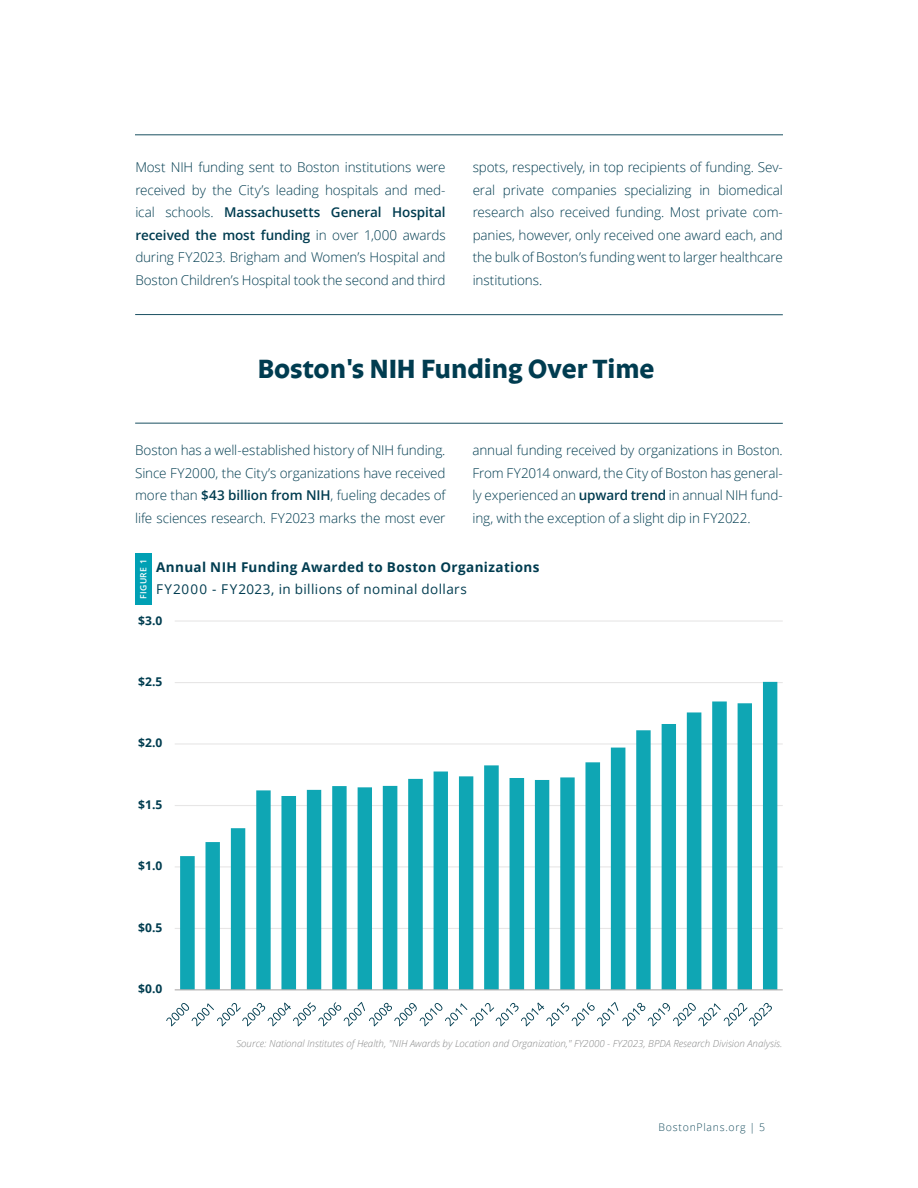
<style>
.page{position:relative;width:918px;height:1188px;background:#fff}
.page>*{position:absolute;margin:0;border:0;box-sizing:border-box;transform-origin:0 0}
.t1{font:700 27px "Legato OT";color:#003c50}
.t2{font:300 13.5px/22.5px "Open Sans";letter-spacing:-.01em;color:#003c50;text-align:justify}
.t3{font:700 13.5px "Open Sans";letter-spacing:.03em;color:#003c50}
.t4{font:13.5px "Open Sans";letter-spacing:.03em;color:#003c50}
.t5{font:700 12px "Open Sans";color:#003d50}
.t6{font:300 10.5px "Open Sans";letter-spacing:.07em;color:#1a5061}
.Source{font:italic 300 9.75px "Open Sans";color:#888989}
.Figure_Number_Formatting{font:600 8.55px "Open Sans";letter-spacing:.045em;color:#fff}
.s1{font-weight:600}
</style>
<div class="page">
<hr style="left:135px;top:314px;width:648px;height:1px;background:#1a5061">
<hr style="left:135px;top:423px;width:648px;height:1px;background:#1a5061">
<hr style="left:175px;top:928px;width:608px;height:1px;background:#e7e6e6">
<hr style="left:175px;top:866px;width:608px;height:1px;background:#e7e6e6">
<hr style="left:175px;top:805px;width:608px;height:1px;background:#e7e6e6">
<hr style="left:175px;top:743px;width:608px;height:2px;background:#e7e6e6">
<hr style="left:175px;top:682px;width:608px;height:1px;background:#e7e6e6">
<hr style="left:175px;top:620px;width:608px;height:2px;background:#e7e6e6">
<svg style="left:180px;top:682px;width:597px;height:307px"></svg>
<hr style="left:175px;top:989px;width:608px;height:1px;background:#afabab">
<svg style="left:166px;top:1002px;width:606px;height:24px"></svg>
<div style="left:135px;top:554px;width:16px;height:51px;background:#00a0b4"></div>
<hr style="left:135px;top:135px;width:648px;height:1px;background:#1a5061">
<p class="t2" style="left:135px;top:156px;width:312px">Most NIH funding sent to Boston institutions were received by the City’s leading hospitals and med&shy;ical schools. <span class="s1">Massachusetts General Hospital received the most funding</span> in over 1,000 awards during FY2023. Brigham and Women’s Hospital and Boston Children’s Hospital took the second and third</p>
<p class="t2" style="left:473px;top:156px;width:312px">spots, respectively, in top recipients of funding. Sev&shy;eral private companies specializing in biomedical research also received funding. Most private com&shy;panies, however, only received one award each, and the bulk of Boston’s funding went to larger healthcare institutions.</p>
<p class="t1" style="left:258px;top:353px;width:398px">Boston's NIH Funding Over Time</p>
<p class="t2" style="left:135px;top:439px;width:312px">Boston has a well-established history of NIH funding.<br>Since FY2000, the City’s organizations have received more than <span class="s1">$43 billion from NIH</span>, fueling decades of life sciences research. FY2023 marks the most ever</p>
<p class="t2" style="left:472px;top:439px;width:312px">annual funding received by organizations in Boston.<br>From FY2014 onward, the City of Boston has general&shy;ly experienced an <span class="s1">upward trend</span> in annual NIH fund&shy;ing, with the exception of a slight dip in FY2022.</p>
<p class="Figure_Number_Formatting" style="left:138px;top:599px;width:41px;rotate:-90deg">FIGURE 1</p>
<p class="t3" style="left:156px;top:558px;width:385px">Annual NIH Funding Awarded to Boston Organizations</p>
<p class="t4" style="left:156px;top:580px;width:312px">FY2000 - FY2023, in billions of nominal dollars</p>
<p class="t5" style="left:138px;top:612px;width:25px">$3.0</p>
<p class="t5" style="left:138px;top:673px;width:25px">$2.5</p>
<p class="t5" style="left:138px;top:735px;width:25px">$2.0</p>
<p class="t5" style="left:138px;top:796px;width:25px">$1.5</p>
<p class="t5" style="left:138px;top:858px;width:25px">$1.0</p>
<p class="t5" style="left:138px;top:919px;width:25px">$0.5</p>
<p class="t5" style="left:138px;top:981px;width:25px">$0.0</p>
<p class="Source" style="left:236px;top:1037px;width:548px">Source: National Institutes of Health, "NIH Awards by Location and Organization," FY2000 - FY2023, BPDA Research Division Analysis.</p>
<p class="t6" style="left:658px;top:1120px;width:108px">BostonPlans.org | 5</p>
</div>
